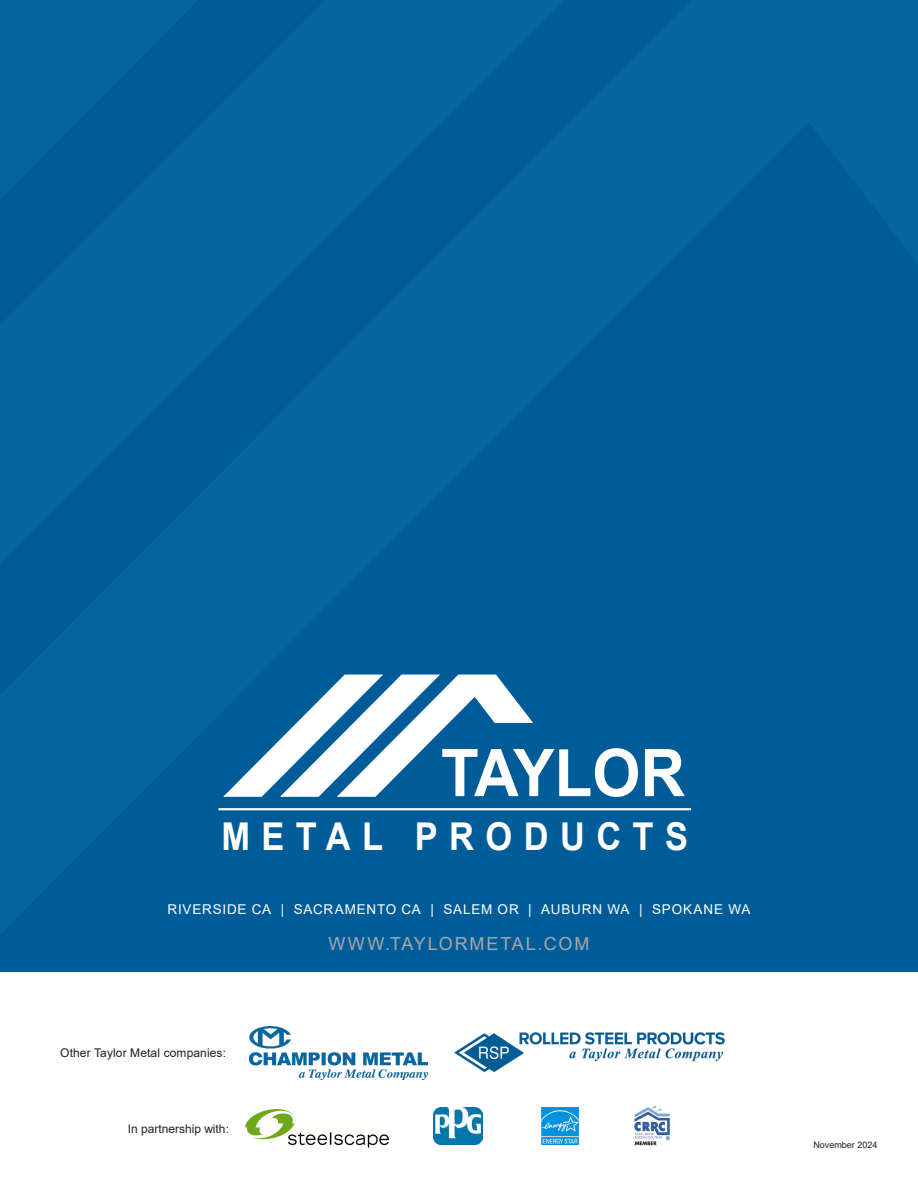
<style>
.page{position:relative;width:918px;height:1188px;background:#fff}
.page>*{position:absolute;margin:0;border:0;box-sizing:border-box;transform-origin:0 0}
.t1{font:700 65.85px "Arial";color:#fff;scale:.94 1}
.t2{font:700 38.25px "Arial";letter-spacing:.33em;color:#fff;scale:.9 1}
.t3{font:18px "Arial";letter-spacing:.105em;color:#a5a8a9}
.t4{font:13.5px "Arial";letter-spacing:.06em;color:#fff}
.t5{font:12px "Arial";letter-spacing:.01em;color:#231f20}
.t6{font:9px "Arial";color:#231f20}
</style>
<div class="page">
<div style="left:0;top:0;width:918px;height:972px;background:#005c98"></div>
<img style="left:246px;top:1109px;width:142px;height:38px">
<img style="left:434px;top:1107px;width:48px;height:38px">
<img style="left:541px;top:1108px;width:38px;height:37px">
<img style="left:634px;top:1105px;width:36px;height:41px">
<svg style="left:223px;top:674px;width:310px;height:123px"></svg>
<hr style="left:219px;top:808px;width:472px;height:2px;background:#fff">
<img style="left:454px;top:1032px;width:271px;height:40px">
<img style="left:249px;top:1026px;width:179px;height:54px">
<p class="t1" style="left:441px;top:729px;width:261px">TAYLOR</p>
<p class="t2" style="left:221px;top:811px;width:520px">METAL PRODUCTS</p>
<p class="t4" style="left:168px;top:900px;width:584px">RIVERSIDE CA | SACRAMENTO CA | SALEM OR | AUBURN WA | SPOKANE WA</p>
<p class="t3" style="left:329px;top:932px;width:262px">WWW.TAYLORMETAL.COM</p>
<p class="t5" style="left:60px;top:1045px;width:167px">Other Taylor Metal companies:</p>
<p class="t5" style="left:128px;top:1120px;width:103px">In partnership with:</p>
<p class="t6" style="left:813px;top:1138px;width:66px">November 2024</p>
</div>
